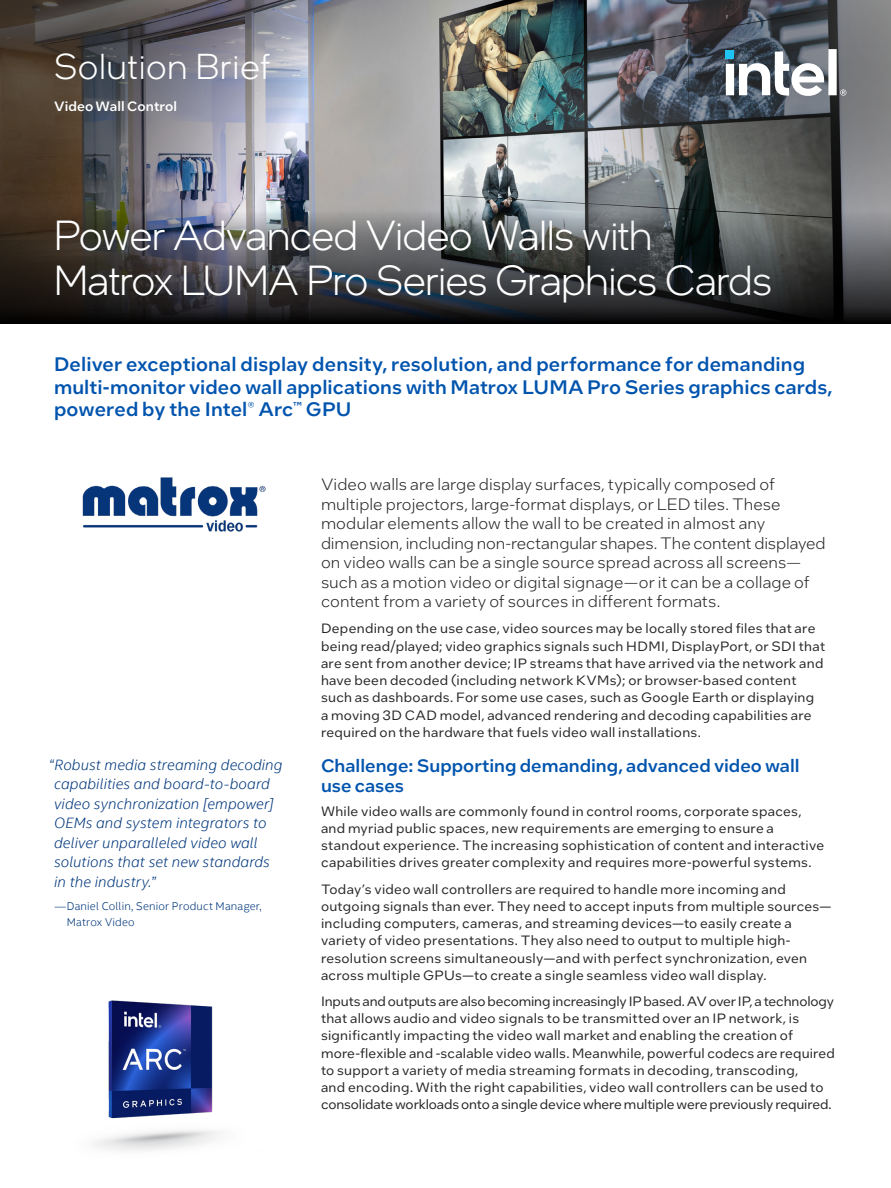
<style>
.page{position:relative;width:891px;height:1188px;background:#fff}
.page>*{position:absolute;margin:0;border:0;box-sizing:border-box;transform-origin:0 0}
.t1{font:300 42px/45px "Intel One Display";letter-spacing:-.01em;color:#fff}
.t2{font:300 36px "Intel One Display";letter-spacing:.025em;color:#fff}
.t3{font:500 19.5px/22.5px "Intel One Text";letter-spacing:.005em;color:#0054ae}
.t4{font:500 18px/19.5px "Intel One Text";color:#0054ae}
.t5{font:300 16.5px/19.5px "Intel One Text";color:#262626}
.t6{font:italic 300 15px/19.5px "Intel Clear";letter-spacing:.005em;color:#00377c}
.t7{font:13.5px/17.2px "Intel One Text";letter-spacing:.02em;color:#262626}
.t8{font:500 13.5px "Intel One Text";letter-spacing:.005em;color:#fff}
.t9{font:300 11.25px/16.5px "Intel Clear";letter-spacing:.015em;color:#00377c}
</style>
<div class="page">
<img style="left:407px;top:0;width:92px;height:122px">
<svg style="left:0;top:0;width:407px;height:122px;background:#777579"></svg>
<img style="left:0;top:122px;width:499px;height:202px">
<div style="left:34px;top:200px;width:758px;height:124px;background:#2e2f2f;opacity:.8"></div>
<img style="left:94px;top:1000px;width:126px;height:151px">
<div style="left:499px;top:0;width:392px;height:324px;background:#2e2f2f;opacity:.5"></div>
<svg style="left:726px;top:49px;width:120px;height:47px"></svg>
<img style="left:82px;top:477px;width:184px;height:55px">
<h2 class="t2" style="left:54px;top:45px;width:217px">Solution Brief</h2>
<p class="t8" style="left:54px;top:98px;width:125px">Video Wall Control</p>
<h1 class="t1" style="left:54px;top:212px;width:720px">Power Advanced Video Walls with<br>Matrox LUMA Pro Series Graphics Cards</h1>
<h3 class="t3" style="left:54px;top:352px;width:780px">Deliver exceptional display density, resolution, and performance for demanding multi-monitor video wall applications with Matrox LUMA Pro Series graphics cards, powered by the Intel<sup>®</sup> Arc<sup>™</sup> GPU</h3>
<p class="t6" style="left:54px;top:754px;width:230px;text-indent:-5px">“Robust media streaming decoding capabilities and board-to-board video synchronization [empower]<br>OEMs and system integrators to deliver unparalleled video wall solutions that set new standards in the industry.”</p>
<p class="t9" style="left:67px;top:898px;width:196px;text-indent:-12px">—Daniel Collin, Senior Product Manager,<br>Matrox Video</p>
<p class="t5" style="left:321px;top:474px;width:506px">Video walls are large display surfaces, typically composed of multiple projectors, large-format displays, or LED tiles. These modular elements allow the wall to be created in almost any dimension, including non-rectangular shapes. The content displayed on video walls can be a single source spread across all screens— such as a motion video or digital signage—or it can be a collage of content from a variety of sources in different formats.</p>
<p class="t7" style="left:321px;top:620px;width:506px">Depending on the use case, video sources may be locally stored files that are being read/played; video graphics signals such HDMI, DisplayPort, or SDI that are sent from another device; IP streams that have arrived via the network and have been decoded (including network KVMs); or browser-based content such as dashboards. For some use cases, such as Google Earth or displaying<br>a moving 3D CAD model, advanced rendering and decoding capabilities are required on the hardware that fuels video wall installations.</p>
<h3 class="t4" style="left:321px;top:755px;width:480px">Challenge: Supporting demanding, advanced video wall use cases</h3>
<p class="t7" style="left:321px;top:802px;width:505px">While video walls are commonly found in control rooms, corporate spaces, and myriad public spaces, new requirements are emerging to ensure a standout experience. The increasing sophistication of content and interactive capabilities drives greater complexity and requires more-powerful systems.</p>
<p class="t7" style="left:321px;top:880px;width:512px">Today’s video wall controllers are required to handle more incoming and outgoing signals than ever. They need to accept inputs from multiple sources— including computers, cameras, and streaming devices—to easily create a variety of video presentations. They also need to output to multiple high&shy;resolution screens simultaneously—and with perfect synchronization, even across multiple GPUs—to create a single seamless video wall display.</p>
<p class="t7" style="left:321px;top:992px;width:515px">Inputs and outputs are also becoming increasingly IP based. AV over IP, a technology that allows audio and video signals to be transmitted over an IP network, is significantly impacting the video wall market and enabling the creation of more-flexible and -scalable video walls. Meanwhile, powerful codecs are required to support a variety of media streaming formats in decoding, transcoding,<br>and encoding. With the right capabilities, video wall controllers can be used to consolidate workloads onto a single device where multiple were previously required.</p>
</div>
